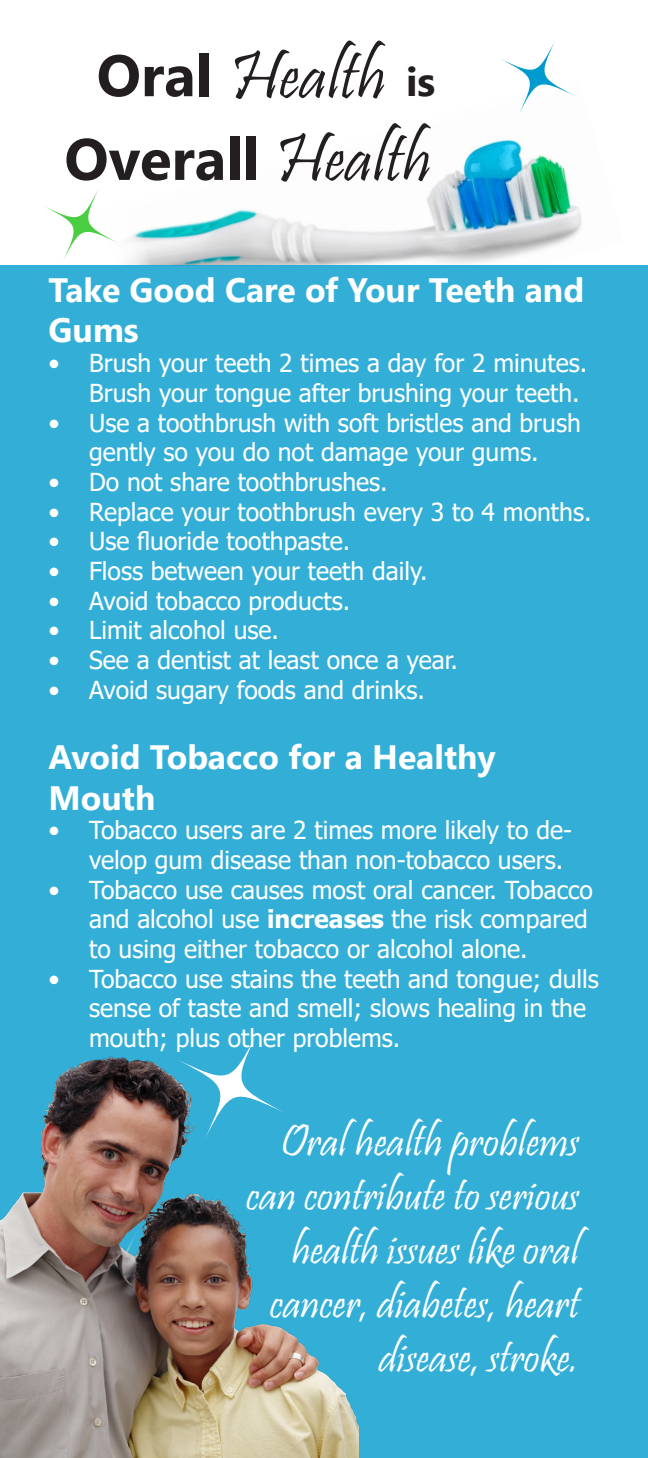
<style>
.page{position:relative;width:648px;height:1458px;background:#fff}
.page>*{position:absolute;margin:0;border:0;box-sizing:border-box;transform-origin:0 0}
.t1{font:69.75px "Pristina";color:#231f20}
.t2{font:700 58.5px "Segoe UI";color:#231f20}
.t3{font:45px/54px "Pristina";color:#fff;text-align:right}
.t4{font:700 40.5px "Segoe UI";color:#231f20}
.t5{font:700 33.75px/40.5px "Segoe UI";color:#fff}
.t6{font:24.75px/29.7px "Tahoma";color:#fff}
.s1{font-family:"Pristina";font-weight:400;font-size:69.75px}
.s2{font-weight:700}
</style>
<div class="page">
<img style="left:97px;top:139px;width:527px;height:127px">
<div style="left:0;top:266px;width:648px;height:1192px;background:#33afd7"></div>
<svg style="left:44px;top:188px;width:74px;height:73px"></svg>
<img style="left:0;top:1053px;width:358px;height:405px">
<svg style="left:501px;top:40px;width:73px;height:74px"></svg>
<p class="t1" style="left:230px;top:37px;width:157px">Health</p>
<p class="t2" style="left:97px;top:20px;width:117px">Oral</p>
<p class="t4" style="left:406px;top:44px;width:31px">is</p>
<p class="t2" style="left:64px;top:104px;width:368px">Overall <span class="s1">Health</span></p>
<p class="t5" style="left:49px;top:267px;width:537px">Take Good Care of Your Teeth and<br>Gums</p>
<p class="t6" style="left:89px;top:350px;width:500px;text-indent:-40px">• Brush your teeth 2 times a day for 2 minutes.<br>Brush your tongue after brushing your teeth.</p>
<p class="t6" style="left:49px;top:409px;width:534px;text-align:center">• Use a toothbrush with soft bristles and brush gently so you do not damage your gums.</p>
<p class="t6" style="left:49px;top:468px;width:341px">• Do not share toothbrushes.</p>
<p class="t6" style="left:49px;top:498px;width:544px">• Replace your toothbrush every 3 to 4 months.</p>
<p class="t6" style="left:49px;top:528px;width:303px">• Use fluoride toothpaste.</p>
<p class="t6" style="left:49px;top:558px;width:381px">• Floss between your teeth daily.</p>
<p class="t6" style="left:49px;top:587px;width:303px">• Avoid tobacco products.</p>
<p class="t6" style="left:49px;top:617px;width:232px">• Limit alcohol use.</p>
<p class="t6" style="left:49px;top:647px;width:411px">• See a dentist at least once a year.</p>
<p class="t6" style="left:49px;top:676px;width:378px">• Avoid sugary foods and drinks.</p>
<p class="t5" style="left:49px;top:734px;width:449px">Avoid Tobacco for a Healthy<br>Mouth</p>
<p class="t6" style="left:89px;top:817px;width:484px;text-indent:-40px">• Tobacco users are 2 times more likely to de&shy;velop gum disease than non-tobacco users.</p>
<p class="t6" style="left:89px;top:876px;width:505px;text-indent:-40px">• Tobacco use causes most oral cancer. Tobacco and alcohol use <span class="s2">increases</span> the risk compared to using either tobacco or alcohol alone.</p>
<p class="t6" style="left:89px;top:965px;width:511px;text-indent:-40px">• Tobacco use stains the teeth and tongue; dulls sense of taste and smell; slows healing in the mouth; plus other problems.</p>
<p class="t3" style="left:246px;top:1118px;width:334px">Oral health problems can contribute to serious health issues like oral cancer, diabetes, heart disease, stroke.</p>
</div>
